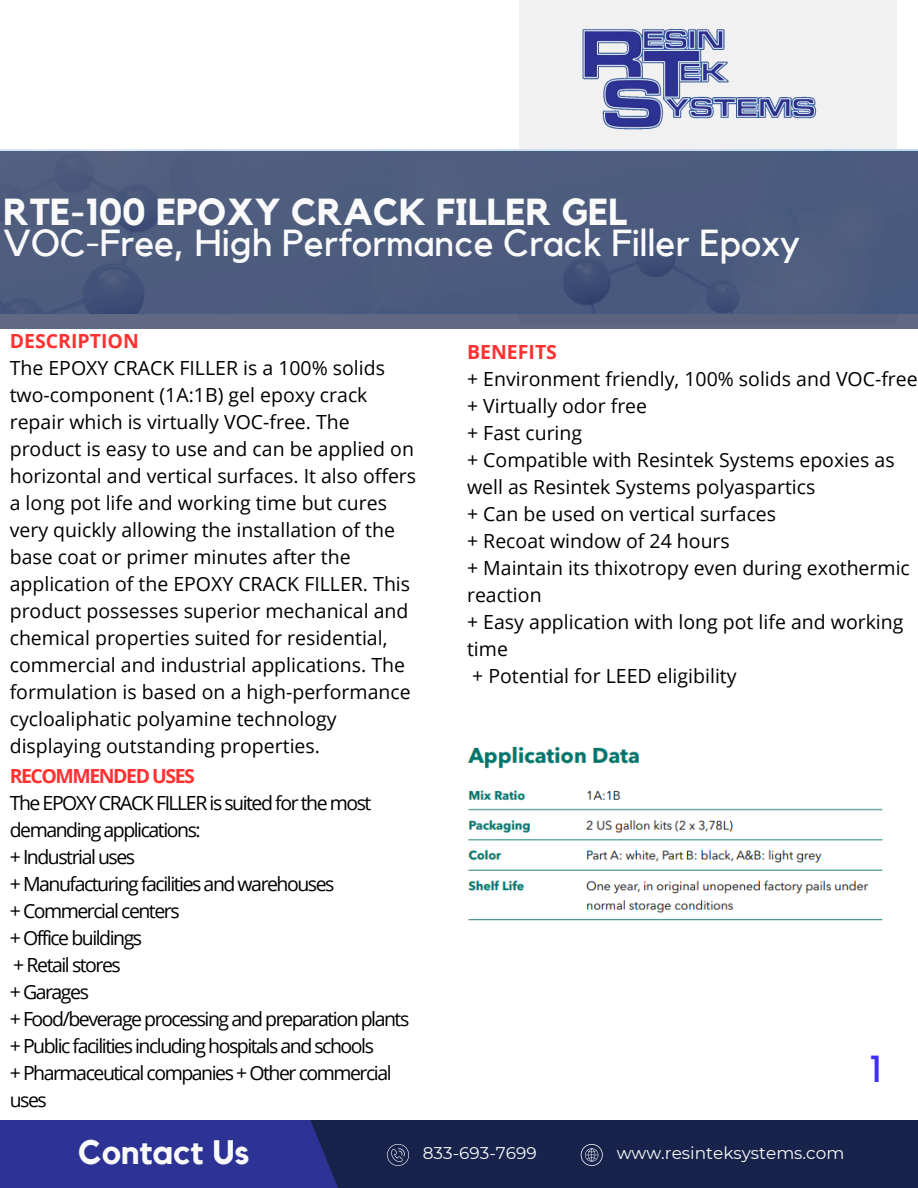
<style>
.page{position:relative;width:918px;height:1188px;background:#fff}
.page>*{position:absolute;margin:0;border:0;box-sizing:border-box;transform-origin:0 0}
.t1{font:37.5px/30.3px "Kollektif";color:#fafafa}
.t2{font:37.5px "Kollektif";color:#3b2efe}
.t3{font:700 33.9px "Kollektif";color:#fafafa}
.t4{font:19.5px/27px "Open Sans";color:#000}
.t5{font:19.5px/27px "Open Sans";letter-spacing:-.075em;color:#000}
.t6{font:700 19.5px "Open Sans";color:#ff3131}
.t7{font:16.95px "Montserrat";color:#fafafa}
.s1{font-weight:700}
.s2{font-weight:700;color:#ff3131}
</style>
<div class="page">
<div style="left:519px;top:0;width:377px;height:324px;background:#f1f1f1"></div>
<div style="left:234px;top:1120px;width:684px;height:68px;background:#18234b"></div>
<div style="left:0;top:1120px;width:338px;height:68px;background:#2d3395"></div>
<svg style="left:581px;top:1144px;width:22px;height:22px"></svg>
<svg style="left:387px;top:1144px;width:22px;height:22px"></svg>
<svg style="left:0;top:151px;width:918px;height:178px;fill:#4d5d7e"></svg>
<img style="left:582px;top:29px;width:235px;height:101px">
<img style="left:467px;top:746px;width:416px;height:175px">
<h3 class="t1" style="left:4px;top:199px;width:798px"><span class="s1">RTE-100 EPOXY CRACK FILLER GEL<br></span>VOC-Free, High Performance Crack Filler Epoxy</h3>
<p class="t6" style="left:10px;top:327px;width:131px">DESCRIPTION</p>
<p class="t4" style="left:10px;top:354px;width:408px">The EPOXY CRACK FILLER is a 100% solids two-component (1A:1B) gel epoxy crack repair which is virtually VOC-free. The product is easy to use and can be applied on horizontal and vertical surfaces. It also offers a long pot life and working time but cures very quickly allowing the installation of the base coat or primer minutes after the application of the EPOXY CRACK FILLER. This product possesses superior mechanical and chemical properties suited for residential, commercial and industrial applications. The formulation is based on a high-performance cycloaliphatic polyamine technology displaying outstanding properties.</p>
<p class="t5" style="left:10px;top:762px;width:401px"><span class="s2">RECOMMENDED USES<br></span>The EPOXY CRACK FILLER is suited for the most demanding applications:<br>+ Industrial uses<br>+ Manufacturing facilities and warehouses<br>+ Commercial centers<br>+ Office buildings<br>+ Retail stores<br>+ Garages<br>+ Food/beverage processing and preparation plants + Public facilities including hospitals and schools</p>
<h1 class="t5" style="left:10px;top:1059px;width:383px">+ Pharmaceutical companies + Other commercial uses</h1>
<p class="t4" style="left:467px;top:338px;width:452px"><span class="s2">BENEFITS<br></span>+ Environment friendly, 100% solids and VOC-free + Virtually odor free<br>+ Fast curing<br>+ Compatible with Resintek Systems epoxies as well as Resintek Systems polyaspartics<br>+ Can be used on vertical surfaces<br>+ Recoat window of 24 hours<br>+ Maintain its thixotropy even during exothermic reaction<br>+ Easy application with long pot life and working time</p>
<p class="t4" style="left:472px;top:662px;width:266px">+ Potential for LEED eligibility</p>
<p class="t2" style="left:870px;top:1051px;width:13px">1</p>
<h3 class="t3" style="left:78px;top:1137px;width:173px">Contact Us</h3>
<p class="t7" style="left:423px;top:1142px;width:115px">833-693-7699</p>
<h3 class="t7" style="left:617px;top:1142px;width:229px">www.resinteksystems.com</h3>
</div>
